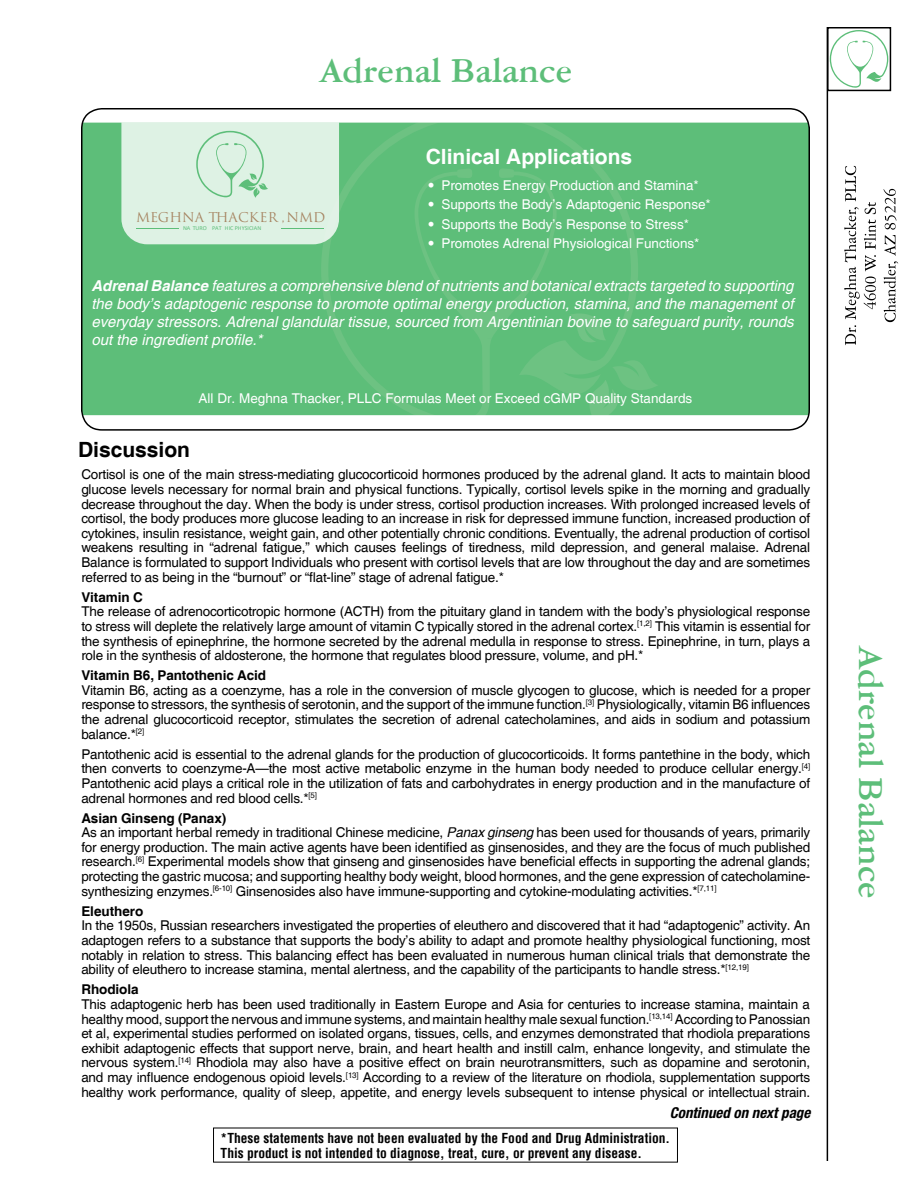
<style>
.page{position:relative;width:918px;height:1188px;background:#fff}
.page>*{position:absolute;margin:0;border:0;box-sizing:border-box;transform-origin:0 0}
.t1{font:700 37.5px "American Garamond BT";color:#5dbe79}
.t2{font:700 21px "Helvetica";color:#fff}
.t3{font:700 21px "Helvetica";color:#000}
.t4{font:italic 15px/18px "Helvetica";color:#fff;text-align:justify}
.t5{font:italic 700 condensed 15px "Helvetica Neue LT Std";color:#000}
.t6{font:13.5px/14.7px "Helvetica";letter-spacing:-.015em;color:#000;text-align:justify}
.t7{font:13.5px "Helvetica";color:#fff}
.t8{font:700 condensed 13.5px/15px "Helvetica";color:#000}
.t9{font:700 13.5px "Helvetica";letter-spacing:-.005em;color:#000}
.t10{font:13.2px "Trajan Pro";color:#a68461}
.t11{font:6px "Calibri";color:#5dbe79}
.s1{font-family:"Trade Gothic LT Std"}
.s2{font-weight:700}
.s3{font-style:italic}
</style>
<div class="page">
<svg style="left:81px;top:108px;width:729px;height:323px;background:#68bf81"></svg>
<hr style="left:827px;top:27px;width:1px;height:1134px;background:#000">
<div style="left:827px;top:27px;width:64px;height:64px;border:2px solid #000"></div>
<svg style="left:830px;top:30px;width:58px;height:58px"></svg>
<svg style="left:844px;top:166px;width:32px;height:179px"></svg>
<svg style="left:884px;top:189px;width:14px;height:133px"></svg>
<svg style="left:83px;top:109px;width:725px;height:135px;background:#8ed1a1"></svg>
<hr style="left:137px;top:228px;width:42px;height:1px;background:#5dbe79">
<hr style="left:281px;top:228px;width:43px;height:1px;background:#5dbe79">
<h1 class="t1" style="left:320px;top:48px;width:254px">Adrenal Balance</h1>
<p class="t10" style="left:136px;top:208px;width:191px">MEGHNA THACKER , NMD</p>
<p class="t11" style="left:183px;top:224px;width:80px">NA TURO PAT HIC PHYSICIAN</p>
<h2 class="t2" style="left:426px;top:144px;width:208px">Clinical Applications</h2>
<p class="t7" style="left:428px;top:177px;width:272px"><span class="s1">•</span> Promotes Energy Production and Stamina*</p>
<p class="t7" style="left:428px;top:197px;width:284px"><span class="s1">•</span> Supports the Body’s Adaptogenic Response*</p>
<p class="t7" style="left:428px;top:216px;width:263px"><span class="s1">•</span> Supports the Body’s Response to Stress*</p>
<p class="t7" style="left:428px;top:236px;width:273px"><span class="s1">•</span> Promotes Adrenal Physiological Functions*</p>
<p class="t4" style="left:91px;top:278px;width:704px"><span class="s2">Adrenal Balance</span> features a comprehensive blend of nutrients and botanical extracts targeted to supporting the body’s adaptogenic response to promote optimal energy production, stamina, and the management of everyday stressors. Adrenal glandular tissue, sourced from Argentinian bovine to safeguard purity, rounds out the ingredient profile.*</p>
<p class="t7" style="left:199px;top:391px;width:495px">All Dr. Meghna Thacker, PLLC Formulas Meet or Exceed cGMP Quality Standards</p>
<h2 class="t3" style="left:78px;top:437px;width:114px">Discussion</h2>
<p class="t6" style="left:81px;top:468px;width:730px">Cortisol is one of the main stress-mediating glucocorticoid hormones produced by the adrenal gland. It acts to maintain blood glucose levels necessary for normal brain and physical functions. Typically, cortisol levels spike in the morning and gradually decrease throughout the day. When the body is under stress, cortisol production increases. With prolonged increased levels of cortisol, the body produces more glucose leading to an increase in risk for depressed immune function, increased production of cytokines, insulin resistance, weight gain, and other potentially chronic conditions. Eventually, the adrenal production of cortisol weakens resulting in “adrenal fatigue,” which causes feelings of tiredness, mild depression, and general malaise. Adrenal Balance is formulated to support Individuals who present with cortisol levels that are low throughout the day and are sometimes referred to as being in the “burnout” or “flat-line” stage of adrenal fatigue.*</p>
<p class="t9" style="left:81px;top:589px;width:63px">Vitamin C</p>
<p class="t6" style="left:81px;top:605px;width:730px">The release of adrenocorticotropic hormone (ACTH) from the pituitary gland in tandem with the body’s physiological response to stress will deplete the relatively large amount of vitamin C typically stored in the adrenal cortex.<sup>[1,2]</sup> This vitamin is essential for the synthesis of epinephrine, the hormone secreted by the adrenal medulla in response to stress. Epinephrine, in turn, plays a role in the synthesis of aldosterone, the hormone that regulates blood pressure, volume, and pH.*</p>
<p class="t9" style="left:81px;top:667px;width:186px">Vitamin B6, Pantothenic Acid</p>
<p class="t6" style="left:81px;top:683px;width:730px">Vitamin B6, acting as a coenzyme, has a role in the conversion of muscle glycogen to glucose, which is needed for a proper response to stressors, the synthesis of serotonin, and the support of the immune function.<sup>[3]</sup> Physiologically, vitamin B6 influences the adrenal glucocorticoid receptor, stimulates the secretion of adrenal catecholamines, and aids in sodium and potassium balance.*<sup>[2]</sup></p>
<p class="t6" style="left:81px;top:747px;width:731px">Pantothenic acid is essential to the adrenal glands for the production of glucocorticoids. It forms pantethine in the body, which then converts to coenzyme-A—the most active metabolic enzyme in the human body needed to produce cellular energy.<sup>[4] </sup>Pantothenic acid plays a critical role in the utilization of fats and carbohydrates in energy production and in the manufacture of adrenal hormones and red blood cells.*<sup>[5]</sup></p>
<p class="t6" style="left:81px;top:811px;width:730px;text-align:left"><span class="s2">Asian Ginseng (Panax)<br></span>As an important herbal remedy in traditional Chinese medicine, <span class="s3">Panax ginseng</span> has been used for thousands of years, primarily for energy production. The main active agents have been identified as ginsenosides, and they are the focus of much published research.<sup>[6]</sup> Experimental models show that ginseng and ginsenosides have beneficial effects in supporting the adrenal glands; protecting the gastric mucosa; and supporting healthy body weight, blood hormones, and the gene expression of catecholamine&shy;synthesizing enzymes.<sup>[6-10]</sup> Ginsenosides also have immune-supporting and cytokine-modulating activities.*<sup>[7,11]</sup></p>
<p class="t9" style="left:81px;top:903px;width:63px">Eleuthero</p>
<p class="t6" style="left:81px;top:919px;width:730px">In the 1950s, Russian researchers investigated the properties of eleuthero and discovered that it had “adaptogenic” activity. An adaptogen refers to a substance that supports the body’s ability to adapt and promote healthy physiological functioning, most notably in relation to stress. This balancing effect has been evaluated in numerous human clinical trials that demonstrate the ability of eleuthero to increase stamina, mental alertness, and the capability of the participants to handle stress.*<sup>[12,19]</sup></p>
<p class="t9" style="left:81px;top:981px;width:59px">Rhodiola</p>
<p class="t6" style="left:81px;top:997px;width:731px">This adaptogenic herb has been used traditionally in Eastern Europe and Asia for centuries to increase stamina, maintain a healthy mood, support the nervous and immune systems, and maintain healthy male sexual function.<sup>[13,14]</sup> According to Panossian et al, experimental studies performed on isolated organs, tissues, cells, and enzymes demonstrated that rhodiola preparations exhibit adaptogenic effects that support nerve, brain, and heart health and instill calm, enhance longevity, and stimulate the nervous system.<sup>[14]</sup> Rhodiola may also have a positive effect on brain neurotransmitters, such as dopamine and serotonin, and may influence endogenous opioid levels.<sup>[13]</sup> According to a review of the literature on rhodiola, supplementation supports healthy work performance, quality of sleep, appetite, and energy levels subsequent to intense physical or intellectual strain.</p>
<p class="t5" style="left:670px;top:1104px;width:142px">Continued on next page</p>
<p class="t8" style="left:221px;top:1130px;width:451px">*These statements have not been evaluated by the Food and Drug Administration.<br>This product is not intended to diagnose, treat, cure, or prevent any disease.</p>
<h1 class="t1" style="left:893px;top:646px;width:254px;rotate:90deg">Adrenal Balance</h1>
</div>
